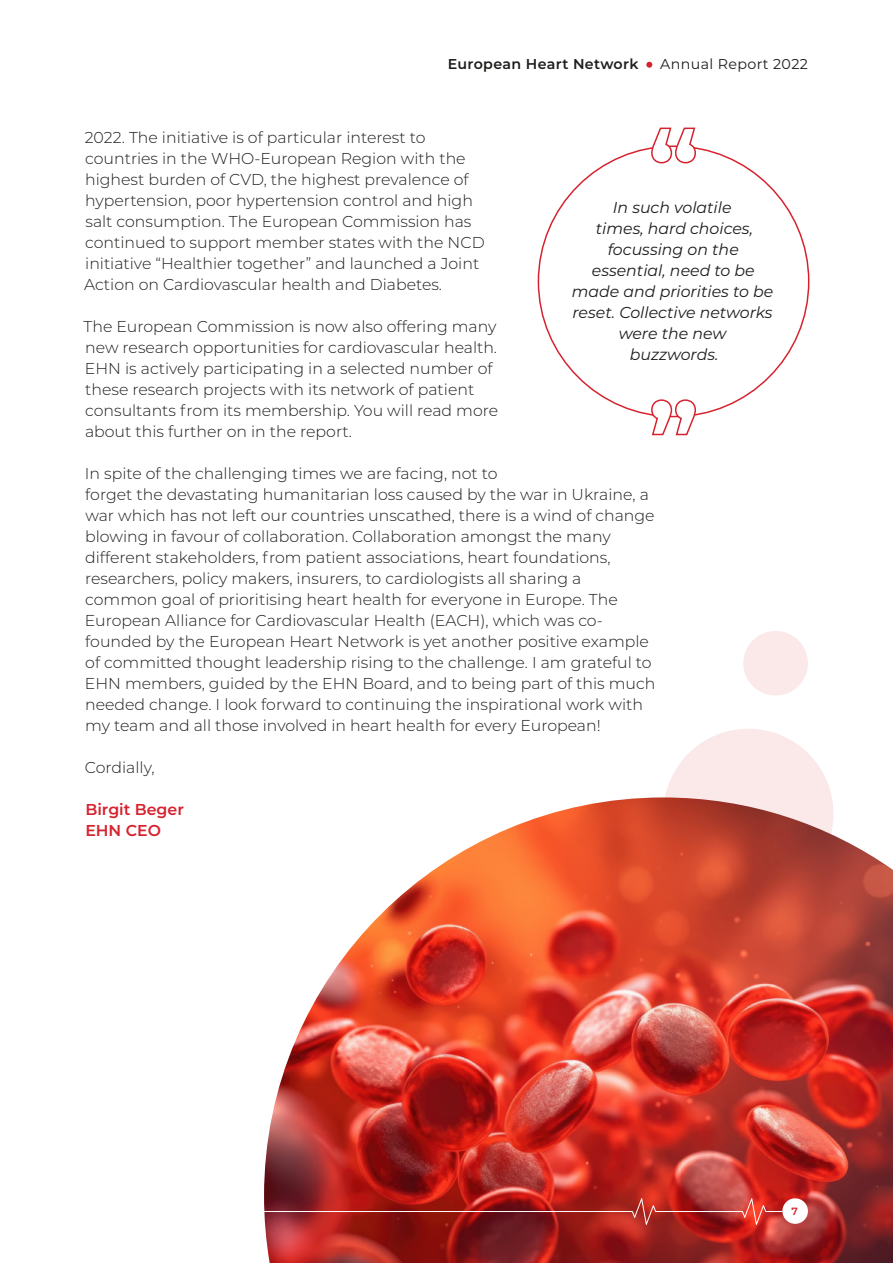
<style>
.page{position:relative;width:893px;height:1263px;background:#fff}
.page>*{position:absolute;margin:0;border:0;box-sizing:border-box;transform-origin:0 0}
.t1{font:300 15.75px/21px "Montserrat";color:#1d1d1b}
.t2{font:italic 15.75px/21px "Montserrat";color:#1d1d1b;text-align:center}
.t3{font:600 15.75px/21px "Montserrat";color:#d6222e}
.t4{font:600 14.25px "Montserrat";letter-spacing:.025em;color:#1d1d1b}
.t5{font:14.25px "Montserrat";letter-spacing:.025em;color:#1d1d1b}
.t6{font:600 10.5px "Montserrat";color:#d6222e}
</style>
<div class="page">
<div style="left:663px;top:729px;width:170px;height:170px;background:#fbe9ea;border-radius:50%"></div>
<div style="left:743px;top:631px;width:65px;height:64px;background:#fbe9ea;border-radius:50%"></div>
<svg style="left:650px;top:399px;width:47px;height:37px"></svg>
<svg style="left:650px;top:127px;width:47px;height:37px"></svg>
<img style="left:264px;top:797px;width:629px;height:466px">
<svg style="left:646px;top:62px;width:6px;height:6px"></svg>
<div style="left:782px;top:1198px;width:26px;height:26px;background:#fff;border-radius:50%"></div>
<svg style="left:264px;top:1196px;width:519px;height:31px;background:#a52724"></svg>
<p class="t4" style="left:448px;top:54px;width:192px">European Heart Network</p>
<p class="t5" style="left:660px;top:54px;width:149px">Annual Report 2022</p>
<p class="t1" style="left:84px;top:126px;width:402px">2022. The initiative is of particular interest to countries in the WHO-European Region with the highest burden of CVD, the highest prevalence of hypertension, poor hypertension control and high salt consumption. The European Commission has continued to support member states with the NCD initiative “Healthier together” and launched a Joint Action on Cardiovascular health and Diabetes.</p>
<p class="t1" style="left:84px;top:315px;width:416px">The European Commission is now also offering many new research opportunities for cardiovascular health.<br>EHN is actively participating in a selected number of these research projects with its network of patient consultants from its membership. You will read more about this further on in the report.</p>
<p class="t1" style="left:85px;top:462px;width:572px">In spite of the challenging times we are facing, not to<br>forget the devastating humanitarian loss caused by the war in Ukraine, a war which has not left our countries unscathed, there is a wind of change blowing in favour of collaboration. Collaboration amongst the many different stakeholders, from patient associations, heart foundations, researchers, policy makers, insurers, to cardiologists all sharing a common goal of prioritising heart health for everyone in Europe. The European Alliance for Cardiovascular Health (EACH), which was co&shy;founded by the European Heart Network is yet another positive example of committed thought leadership rising to the challenge. I am grateful to EHN members, guided by the EHN Board, and to being part of this much needed change. I look forward to continuing the inspirational work with my team and all those involved in heart health for every European!</p>
<p class="t1" style="left:85px;top:756px;width:71px">Cordially,</p>
<p class="t3" style="left:85px;top:798px;width:100px">Birgit Beger<br>EHN CEO</p>
<p class="t2" style="left:572px;top:197px;width:203px">In such volatile<br>times, hard choices, focussing on the essential, need to be made and priorities to be reset. Collective networks were the new<br>buzzwords.</p>
<p class="t6" style="left:791px;top:1203px;width:8px">7</p>
</div>
